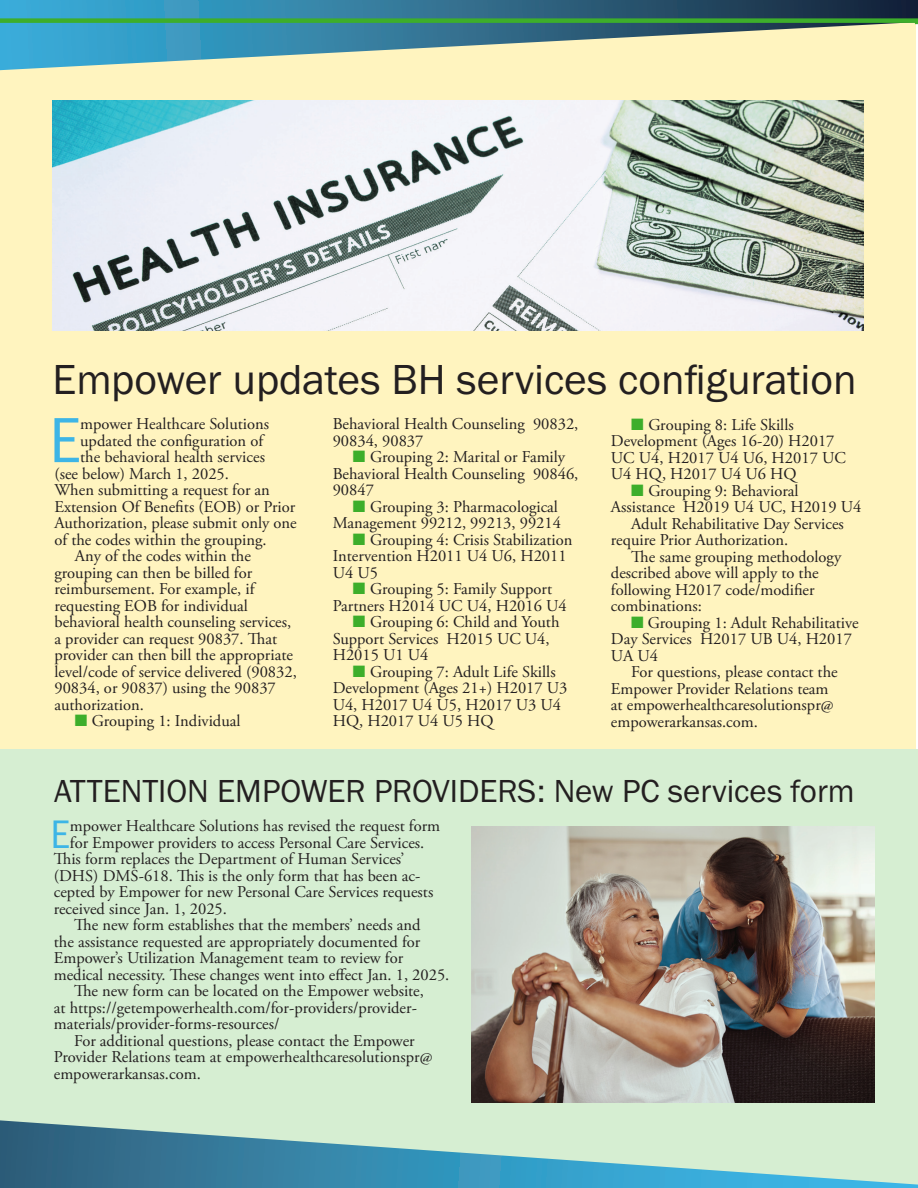
<style>
.page{position:relative;width:918px;height:1188px;background:#fff}
.page>*{position:absolute;margin:0;border:0;box-sizing:border-box;transform-origin:0 0}
.t1{font:66px "Franklin Gothic URW Cond";color:#3db5e6}
.t2{font:43.5px "Franklin Gothic URW Boo";color:#231f20}
.t3{font:41.25px "Franklin Gothic URW Cond";color:#3db5e6}
.t4{font:33px "Franklin Gothic URW Boo";color:#231f20}
.t5{font:16.5px/16.5px "Adobe Garamond Pro";color:#231f20}
.s1{color:#3dae2b}
</style>
<div class="page">
<div style="left:0;top:13px;width:916px;height:1175px;background:#fff4bf"></div>
<img style="left:52px;top:101px;width:811px;height:229px">
<div style="left:0;top:749px;width:918px;height:439px;background:#d6eed2"></div>
<svg style="left:0;top:1120px;width:918px;height:68px"></svg>
<img style="left:471px;top:826px;width:403px;height:277px">
<svg style="left:0;top:0;width:918px;height:70px"></svg>
<div style="left:0;top:18px;width:918px;height:5px;background:#3dae2b"></div>
<p class="t2" style="left:52px;top:352px;width:806px">Empower updates BH services configuration</p>
<p class="t1" style="left:50px;top:393px;width:32px">E</p>
<p class="t5" style="left:80px;top:416px;width:190px">mpower Healthcare Solutions</p>
<p class="t5" style="left:80px;top:433px;width:184px">updated the configuration of</p>
<p class="t5" style="left:80px;top:449px;width:186px">the behavioral health services</p>
<p class="t5" style="left:54px;top:466px;width:176px">(see below) March 1, 2025.</p>
<p class="t5" style="left:54px;top:482px;width:217px">When submitting a request for an</p>
<p class="t5" style="left:54px;top:499px;width:242px">Extension Of Benefits (EOB) or Prior</p>
<p class="t5" style="left:54px;top:515px;width:244px">Authorization, please submit only one</p>
<p class="t5" style="left:54px;top:532px;width:214px">of the codes within the grouping.</p>
<p class="t5" style="left:54px;top:548px;width:244px;text-indent:20px">Any of the codes within the grouping can then be billed for reimbursement. For example, if requesting EOB for individual behavioral health counseling services, a provider can request 90837. That provider can then bill the appropriate level/code of service delivered (90832,<br>90834, or 90837) using the 90837 authorization.</p>
<p class="t5" style="left:75px;top:713px;width:167px"><span class="s1">■</span> Grouping 1: Individual</p>
<p class="t5" style="left:333px;top:416px;width:247px">Behavioral Health Counseling 90832,<br>90834, 90837</p>
<p class="t5" style="left:333px;top:449px;width:247px;text-indent:20px"><span class="s1">■</span> Grouping 2: Marital or Family<br>Behavioral Health Counseling 90846,<br>90847</p>
<p class="t5" style="left:333px;top:499px;width:230px;text-align:right"><span class="s1">■</span> Grouping 3: Pharmacological<br>Management 99212, 99213, 99214</p>
<p class="t5" style="left:333px;top:532px;width:241px;text-indent:20px"><span class="s1">■</span> Grouping 4: Crisis Stabilization<br>Intervention H2011 U4 U6, H2011<br>U4 U5</p>
<p class="t5" style="left:333px;top:581px;width:235px;text-align:center"><span class="s1">■</span> Grouping 5: Family Support<br>Partners H2014 UC U4, H2016 U4</p>
<p class="t5" style="left:333px;top:614px;width:228px;text-indent:20px"><span class="s1">■</span> Grouping 6: Child and Youth<br>Support Services H2015 UC U4,<br>H2015 U1 U4</p>
<p class="t5" style="left:333px;top:664px;width:236px;text-indent:20px"><span class="s1">■</span> Grouping 7: Adult Life Skills<br>Development (Ages 21+) H2017 U3<br>U4, H2017 U4 U5, H2017 U3 U4<br>HQ, H2017 U4 U5 HQ</p>
<p class="t5" style="left:611px;top:417px;width:236px;text-indent:20px"><span class="s1">■</span> Grouping 8: Life Skills<br>Development (Ages 16-20) H2017<br>UC U4, H2017 U4 U6, H2017 UC<br>U4 HQ, H2017 U4 U6 HQ</p>
<p class="t5" style="left:611px;top:483px;width:252px;text-indent:20px"><span class="s1">■</span> Grouping 9: Behavioral<br>Assistance H2019 U4 UC, H2019 U4</p>
<p class="t5" style="left:611px;top:516px;width:234px;text-indent:20px">Adult Rehabilitative Day Services require Prior Authorization.</p>
<p class="t5" style="left:611px;top:549px;width:232px;text-indent:20px">The same grouping methodology described above will apply to the following H2017 code/modifier combinations:</p>
<p class="t5" style="left:611px;top:615px;width:249px;text-indent:20px"><span class="s1">■</span> Grouping 1: Adult Rehabilitative<br>Day Services H2017 UB U4, H2017<br>UA U4</p>
<p class="t5" style="left:611px;top:664px;width:228px;text-indent:20px">For questions, please contact the<br>Empower Provider Relations team at empowerhealthcaresolutionspr@ empowerarkansas.com.</p>
<p class="t4" style="left:54px;top:770px;width:802px">ATTENTION EMPOWER PROVIDERS: New PC services form</p>
<p class="t3" style="left:51px;top:804px;width:20px">E</p>
<p class="t5" style="left:70px;top:818px;width:372px">mpower Healthcare Solutions has revised the request form</p>
<p class="t5" style="left:70px;top:835px;width:356px">for Empower providers to access Personal Care Services.</p>
<p class="t5" style="left:54px;top:851px;width:352px">This form replaces the Department of Human Services’</p>
<p class="t5" style="left:54px;top:868px;width:368px">(DHS) DMS-618. This is the only form that has been ac-</p>
<p class="t5" style="left:54px;top:884px;width:381px">cepted by Empower for new Personal Care Services requests</p>
<p class="t5" style="left:54px;top:901px;width:175px">received since Jan. 1, 2025.</p>
<p class="t5" style="left:54px;top:917px;width:397px;text-indent:20px">The new form establishes that the members’ needs and<br>the assistance requested are appropriately documented for Empower’s Utilization Management team to review for medical necessity. These changes went into effect Jan. 1, 2025.</p>
<p class="t5" style="left:54px;top:983px;width:372px;text-indent:20px">The new form can be located on the Empower website, at https://getempowerhealth.com/for-providers/provider&shy;materials/provider-forms-resources/</p>
<p class="t5" style="left:54px;top:1033px;width:380px;text-indent:20px">For additional questions, please contact the Empower<br>Provider Relations team at empowerhealthcaresolutionspr@ empowerarkansas.com.</p>
</div>
